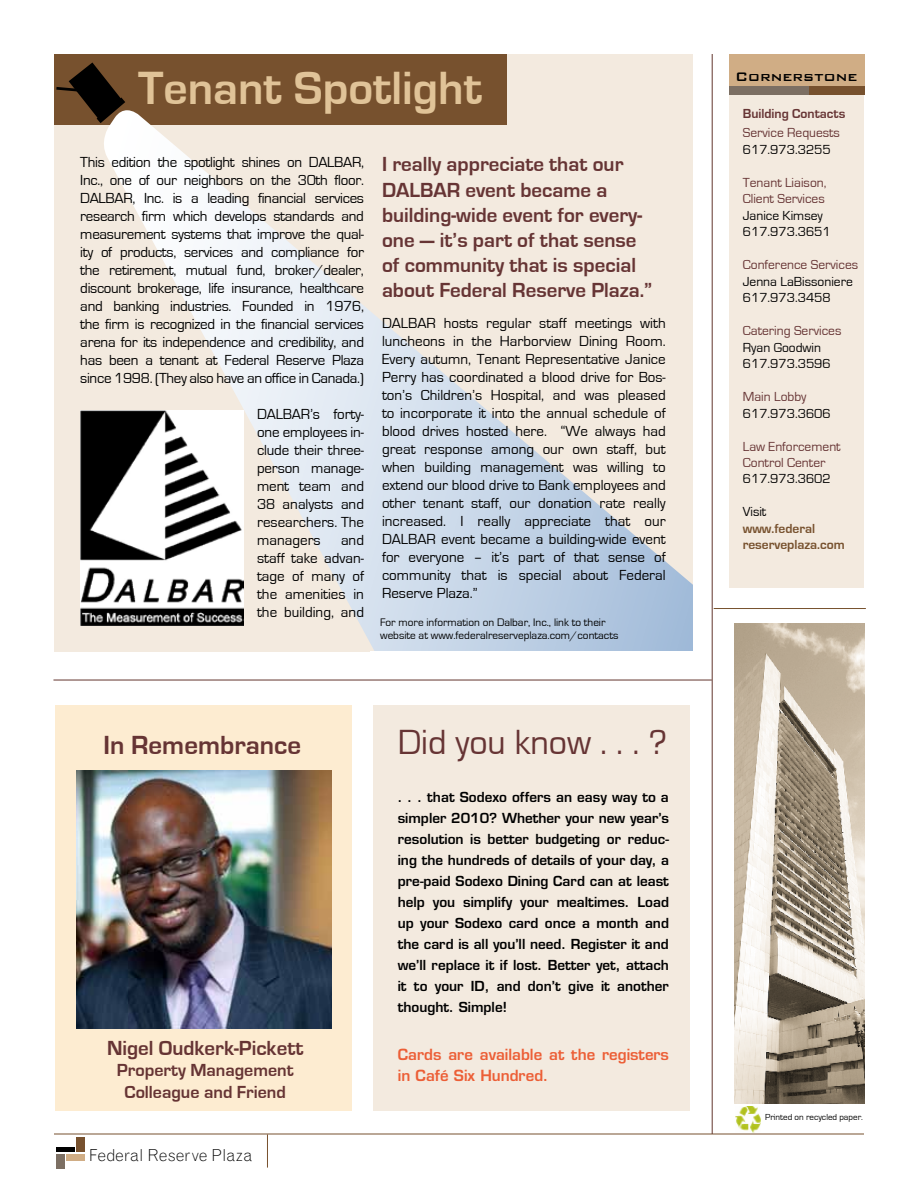
<style>
.page{position:relative;width:918px;height:1188px;background:#fff}
.page>*{position:absolute;margin:0;border:0;box-sizing:border-box;transform-origin:0 0}
.t1{font:700 48px "Eurostile";color:#e0c398}
.t2{font:36px "Eurostile";color:#663434}
.t3{font:700 27px "Eurostile";color:#663434}
.t4{font:700 21px/25.2px "Eurostile";color:#663434}
.t5{font:700 18px/21.6px "Eurostile";color:#663434;text-align:center}
.t6{font:300 16.5px "Grotesque";color:#000}
.t7{font:500 16.5px "Bank Gothic";color:#000}
.t8{font:15px/18px "Eurostile";color:#000;text-align:justify}
.t9{font:600 15px/21px "Eurostile";color:#ec5e36}
.t10{font:600 13.5px/21px "Eurostile";color:#000;text-align:justify}
.t11{font:13.5px/16.5px "Eurostile";color:#000}
.t12{font:13.5px/16.5px "Eurostile";color:#663434}
.t13{font:700 13.5px/16.5px "Eurostile";color:#77512e}
.t14{font:700 13.5px "Eurostile";color:#663434}
.t15{font:11.25px/13.5px "Eurostile";color:#000}
.t16{font:9px "Eurostile";color:#000}
</style>
<div class="page">
<div style="left:54px;top:54px;width:638px;height:597px;background:#f3eadf"></div>
<div style="left:729px;top:54px;width:135px;height:533px;background:#f3eadf"></div>
<div style="left:729px;top:54px;width:135px;height:33px;background:#d0ad85"></div>
<div style="left:54px;top:54px;width:452px;height:71px;background:#77512e"></div>
<svg style="left:56px;top:62px;width:69px;height:59px"></svg>
<svg style="left:99px;top:110px;width:613px;height:603px"></svg>
<img style="left:735px;top:623px;width:129px;height:480px">
<hr style="left:54px;top:1134px;width:810px;height:1px;background:#77512e">
<div style="left:66px;top:1154px;width:19px;height:7px;background:#d0ad85"></div>
<div style="left:56px;top:1154px;width:9px;height:15px;background:#7c6f63"></div>
<div style="left:56px;top:1147px;width:19px;height:5px;background:#000"></div>
<div style="left:77px;top:1138px;width:8px;height:14px;background:#77512e"></div>
<hr style="left:267px;top:1134px;width:1px;height:34px;background:#77512e">
<div style="left:693px;top:516px;width:32px;height:177px;background:#fff"></div>
<hr style="left:712px;top:54px;width:1px;height:1080px;background:#63362e">
<hr style="left:714px;top:608px;width:152px;height:1px;background:#77512e">
<div style="left:808px;top:87px;width:56px;height:8px;background:#77512e"></div>
<div style="left:729px;top:87px;width:79px;height:8px;background:#7c6f63"></div>
<div style="left:388px;top:686px;width:307px;height:30px;background:#fff"></div>
<img style="left:735px;top:1107px;width:25px;height:25px">
<img style="left:80px;top:410px;width:164px;height:216px">
<div style="left:55px;top:706px;width:297px;height:405px;background:#fdecd1"></div>
<img style="left:77px;top:771px;width:254px;height:257px">
<div style="left:370px;top:651px;width:333px;height:42px;background:#fff"></div>
<hr style="left:53px;top:680px;width:659px;height:1px;background:#63362e">
<div style="left:373px;top:706px;width:316px;height:405px;background:#f3eadf"></div>
<h1 class="t1" style="left:138px;top:62px;width:346px">Tenant Spotlight</h1>
<p class="t7" style="left:735px;top:64px;width:124px">Cornerstone</p>
<p class="t14" style="left:743px;top:106px;width:104px">Building Contacts</p>
<p class="t12" style="left:743px;top:125px;width:99px">Service Requests</p>
<p class="t11" style="left:743px;top:141px;width:90px">617.973.3255</p>
<p class="t12" style="left:743px;top:174px;width:85px">Tenant Liaison,<br>Client Services</p>
<p class="t11" style="left:743px;top:207px;width:90px">Janice Kimsey<br>617.973.3651</p>
<p class="t12" style="left:743px;top:257px;width:117px">Conference Services</p>
<p class="t11" style="left:743px;top:273px;width:112px">Jenna LaBissoniere<br>617.973.3458</p>
<p class="t12" style="left:743px;top:323px;width:100px">Catering Services</p>
<p class="t11" style="left:743px;top:339px;width:90px">Ryan Goodwin<br>617.973.3596</p>
<p class="t12" style="left:743px;top:389px;width:65px">Main Lobby</p>
<p class="t11" style="left:743px;top:405px;width:90px">617.973.3606</p>
<p class="t12" style="left:743px;top:438px;width:99px">Law Enforcement<br>Control Center</p>
<p class="t11" style="left:743px;top:471px;width:90px">617.973.3602</p>
<p class="t11" style="left:743px;top:504px;width:25px">Visit</p>
<p class="t13" style="left:743px;top:521px;width:104px">www.federal reserveplaza.com</p>
<h3 class="t4" style="left:382px;top:152px;width:272px">I really appreciate that our<br>DALBAR event became a building-wide event for every&shy;one — it’s part of that sense of community that is special about Federal Reserve Plaza.”</h3>
<p class="t8" style="left:80px;top:154px;width:285px">This edition the spotlight shines on DALBAR, Inc., one of our neighbors on the 30th floor.<br>DALBAR, Inc. is a leading financial services research firm which develops standards and measurement systems that improve the qual&shy;ity of products, services and compliance for the retirement, mutual fund, broker/dealer, discount brokerage, life insurance, healthcare and banking industries. Founded in 1976, the firm is recognized in the financial services arena for its independence and credibility, and has been a tenant at Federal Reserve Plaza since 1998. (They also have an office in Canada.)</p>
<p class="t8" style="left:257px;top:406px;width:108px">DALBAR’s forty&shy;one employees in&shy;clude their three&shy;person manage&shy;ment team and 38 analysts and researchers. The managers</p>
<p class="t8" style="left:382px;top:314px;width:285px">DALBAR hosts regular staff meetings with luncheons in the Harborview Dining Room.<br>Every autumn, Tenant Representative Janice Perry has coordinated a blood drive for Bos&shy;ton’s Children’s Hospital, and was pleased to incorporate it into the annual schedule of blood drives hosted here. “We always had great response among our own staff, but when building management was willing to extend our blood drive to Bank employees and other tenant staff, our donation rate really increased. I really appreciate that our DALBAR event became a building-wide event for everyone – it’s part of that sense of community that is special about Federal Reserve Plaza.”</p>
<p class="t8" style="left:257px;top:532px;width:108px;text-indent:84px">and staff take advan&shy;tage of many of the amenities in the building, and</p>
<p class="t15" style="left:380px;top:616px;width:240px">For more information on Dalbar, Inc., link to their website at www.federalreserveplaza.com/contacts</p>
<h3 class="t3" style="left:104px;top:731px;width:199px">In Remembrance</h3>
<h3 class="t4" style="left:107px;top:1035px;width:198px">Nigel Oudkerk-Pickett</h3>
<p class="t5" style="left:117px;top:1060px;width:178px">Property Management<br>Colleague and Friend</p>
<p class="t6" style="left:89px;top:1145px;width:165px">Federal Reserve Plaza</p>
<h2 class="t2" style="left:398px;top:723px;width:271px">Did you know . . . ?</h2>
<p class="t10" style="left:398px;top:787px;width:273px">. . . that Sodexo offers an easy way to a simpler 2010? Whether your new year’s resolution is better budgeting or reduc&shy;ing the hundreds of details of your day, a pre-paid Sodexo Dining Card can at least help you simplify your mealtimes. Load up your Sodexo card once a month and the card is all you’ll need. Register it and we’ll replace it if lost. Better yet, attach it to your ID, and don’t give it another thought. Simple!</p>
<p class="t9" style="left:398px;top:1044px;width:273px">Cards are available at the registers in Café Six Hundred.</p>
<p class="t16" style="left:765px;top:1112px;width:99px">Printed on recycled paper.</p>
</div>
